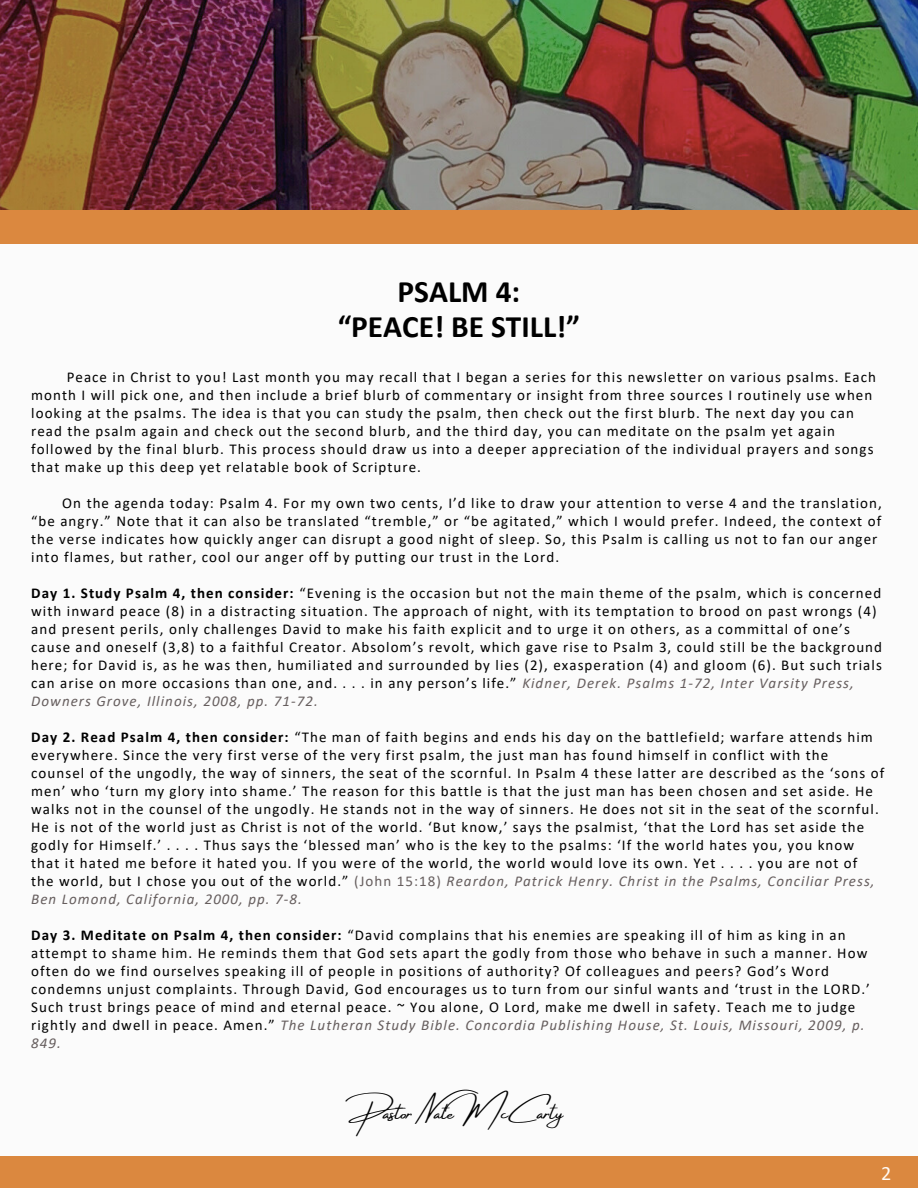
<style>
.page{position:relative;width:918px;height:1188px;background:#fbfbfb}
.page>*{position:absolute;margin:0;border:0;box-sizing:border-box;transform-origin:0 0}
.t1{font:700 31.35px/34.8px "Calibri";color:#000;text-align:center}
.t2{font:21.9px "Canva Sans";color:#fff9f3}
.t3{font:21.3px "Amsterdam Four";color:#000}
.t4{font:20.4px "Calibri";color:#fff9f3}
.t5{font:15px/18px "Calibri";letter-spacing:.07em;color:#000}
.s1{font-weight:700}
.s2{font-style:italic;color:#665e5e}
.s3{color:#665e5e}
</style>
<div class="page">
<div style="left:0;top:32px;width:918px;height:212px;background:#db883f"></div>
<div style="left:0;top:1156px;width:918px;height:32px;background:#db883f"></div>
<img style="left:0;top:0;width:918px;height:210px">
<p class="t1" style="left:338px;top:277px;width:244px">PSALM 4:<br>“PEACE! BE STILL!”</p>
<p class="t5" style="left:31px;top:369px;width:846px;text-indent:36px">Peace in Christ to you! Last month you may recall that I began a series for this newsletter on various psalms. Each month I will pick one, and then include a brief blurb of commentary or insight from three sources I routinely use when looking at the psalms. The idea is that you can study the psalm, then check out the first blurb. The next day you can read the psalm again and check out the second blurb, and the third day, you can meditate on the psalm yet again followed by the final blurb. This process should draw us into a deeper appreciation of the individual prayers and songs that make up this deep yet relatable book of Scripture.</p>
<p class="t5" style="left:31px;top:495px;width:852px;text-indent:31px">On the agenda today: Psalm 4. For my own two cents, I’d like to draw your attention to verse 4 and the translation, “be angry.” Note that it can also be translated “tremble,” or “be agitated,” which I would prefer. Indeed, the context of the verse indicates how quickly anger can disrupt a good night of sleep. So, this Psalm is calling us not to fan our anger into flames, but rather, cool our anger off by putting our trust in the Lord.</p>
<p class="t5" style="left:31px;top:585px;width:852px"><span class="s1">Day 1. Study Psalm 4, then consider:</span> “Evening is the occasion but not the main theme of the psalm, which is concerned with inward peace (8) in a distracting situation. The approach of night, with its temptation to brood on past wrongs (4) and present perils, only challenges David to make his faith explicit and to urge it on others, as a committal of one’s cause and oneself (3,8) to a faithful Creator. Absolom’s revolt, which gave rise to Psalm 3, could still be the background here; for David is, as he was then, humiliated and surrounded by lies (2), exasperation (4) and gloom (6). But such trials can arise on more occasions than one, and. . . . in any person’s life.” <span class="s2">Kidner, Derek. Psalms 1-72, Inter Varsity Press, Downers Grove, Illinois, 2008, pp. 71-72.</span></p>
<p class="t5" style="left:31px;top:729px;width:855px"><span class="s1">Day 2. Read Psalm 4, then consider:</span> “The man of faith begins and ends his day on the battlefield; warfare attends him everywhere. Since the very first verse of the very first psalm, the just man has found himself in conflict with the counsel of the ungodly, the way of sinners, the seat of the scornful. In Psalm 4 these latter are described as the ‘sons of men’ who ‘turn my glory into shame.’ The reason for this battle is that the just man has been chosen and set aside. He walks not in the counsel of the ungodly. He stands not in the way of sinners. He does not sit in the seat of the scornful.<br>He is not of the world just as Christ is not of the world. ‘But know,’ says the psalmist, ‘that the Lord has set aside the godly for Himself.’ . . . . Thus says the ‘blessed man’ who is the key to the psalms: ‘If the world hates you, you know that it hated me before it hated you. If you were of the world, the world would love its own. Yet . . . . you are not of<br>the world, but I chose you out of the world.” <span class="s3">(John 15:18)</span> <span class="s2">Reardon, Patrick Henry. Christ in the Psalms, Conciliar Press, Ben Lomond, California, 2000, pp. 7-8.</span></p>
<h2 class="t5" style="left:31px;top:927px;width:840px"><span class="s1">Day 3. Meditate on Psalm 4, then consider:</span> “David complains that his enemies are speaking ill of him as king in an attempt to shame him. He reminds them that God sets apart the godly from those who behave in such a manner. How often do we find ourselves speaking ill of people in positions of authority? Of colleagues and peers? God’s Word condemns unjust complaints. Through David, God encourages us to turn from our sinful wants and ‘trust in the LORD.’ Such trust brings peace of mind and eternal peace. ~ You alone, O Lord, make me dwell in safety. Teach me to judge rightly and dwell in peace. Amen.” <span class="s2">The Lutheran Study Bible. Concordia Publishing House, St. Louis, Missouri, 2009, p.<br>849.</span></h2>
<p class="t3" style="left:354px;top:1101px;width:210px">Pastor Nate McCarty</p>
<p class="t2" style="left:879px;top:1154px;width:14px">3</p>
<h1 class="t4" style="left:881px;top:1165px;width:12px">2</h1>
</div>
